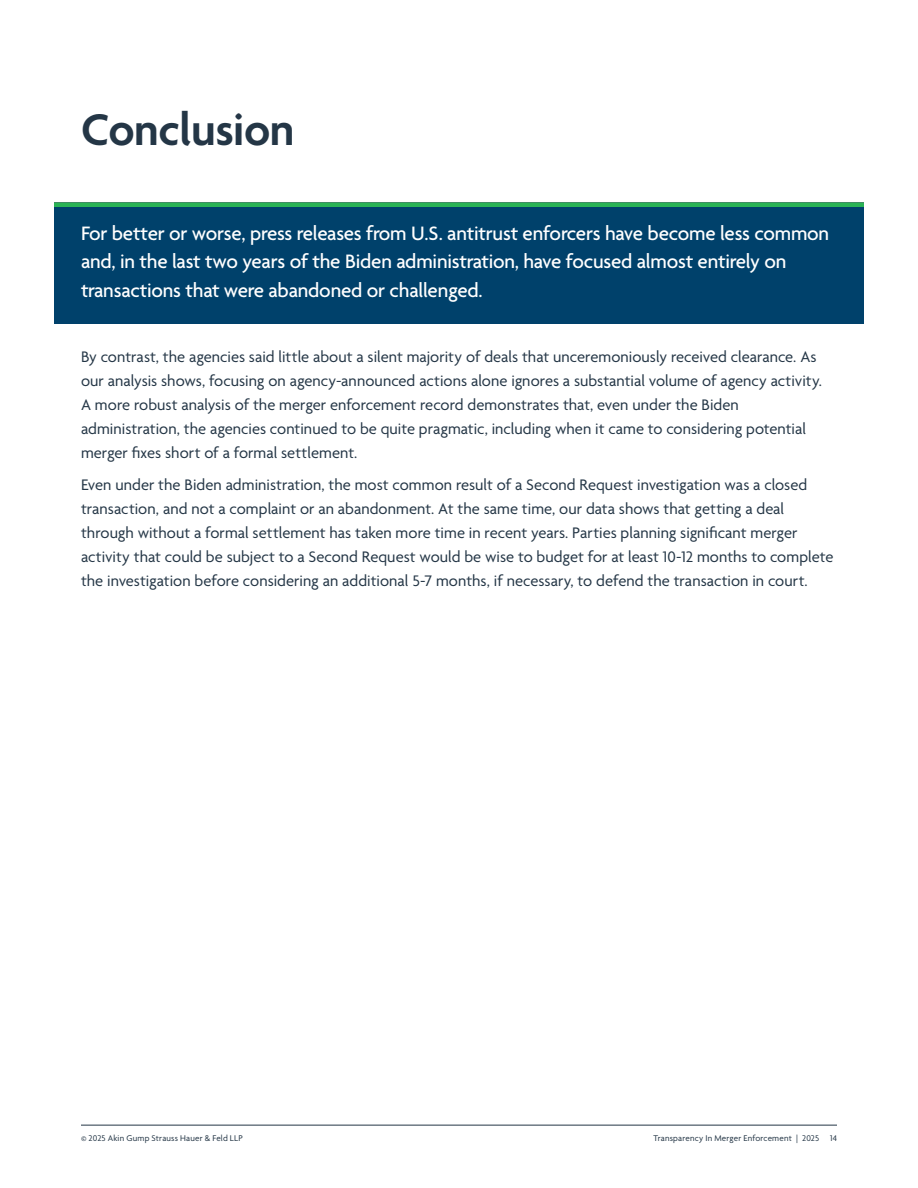
<style>
.page{position:relative;width:918px;height:1188px;background:#fff}
.page>*{position:absolute;margin:0;border:0;box-sizing:border-box;transform-origin:0 0}
.Section_Title{font:600 48px "Agenda";letter-spacing:-.01em;color:#243646}
.Section_Intro-White{font:500 21px/28.5px "Agenda";letter-spacing:-.01em;color:#fff}
.Body_Copy{font:16.5px/24px "Agenda";color:#243646}
.t1{font:9px "Agenda";letter-spacing:.025em;color:#243646}
</style>
<div class="page">
<hr style="left:81px;top:1125px;width:756px;height:1px;background:#243646">
<div style="left:54px;top:202px;width:810px;height:6px;background:#2ab355"></div>
<div style="left:54px;top:207px;width:810px;height:117px;background:#00416b"></div>
<p class="Section_Title" style="left:81px;top:104px;width:215px">Conclusion</p>
<p class="Section_Intro-White" style="left:81px;top:220px;width:750px">For better or worse, press releases from U.S. antitrust enforcers have become less common and, in the last two years of the Biden administration, have focused almost entirely on transactions that were abandoned or challenged.</p>
<p class="Body_Copy" style="left:81px;top:345px;width:743px">By contrast, the agencies said little about a silent majority of deals that unceremoniously received clearance. As our analysis shows, focusing on agency-announced actions alone ignores a substantial volume of agency activity.<br>A more robust analysis of the merger enforcement record demonstrates that, even under the Biden administration, the agencies continued to be quite pragmatic, including when it came to considering potential merger fixes short of a formal settlement.</p>
<p class="Body_Copy" style="left:81px;top:474px;width:754px">Even under the Biden administration, the most common result of a Second Request investigation was a closed transaction, and not a complaint or an abandonment. At the same time, our data shows that getting a deal through without a formal settlement has taken more time in recent years. Parties planning significant merger activity that could be subject to a Second Request would be wise to budget for at least 10-12 months to complete the investigation before considering an additional 5-7 months, if necessary, to defend the transaction in court.</p>
<p class="t1" style="left:81px;top:1133px;width:163px">© 2025 Akin Gump Strauss Hauer &amp; Feld LLP</p>
<p class="t1" style="left:653px;top:1133px;width:185px">Transparency In Merger Enforcement | 2025 14</p>
</div>
